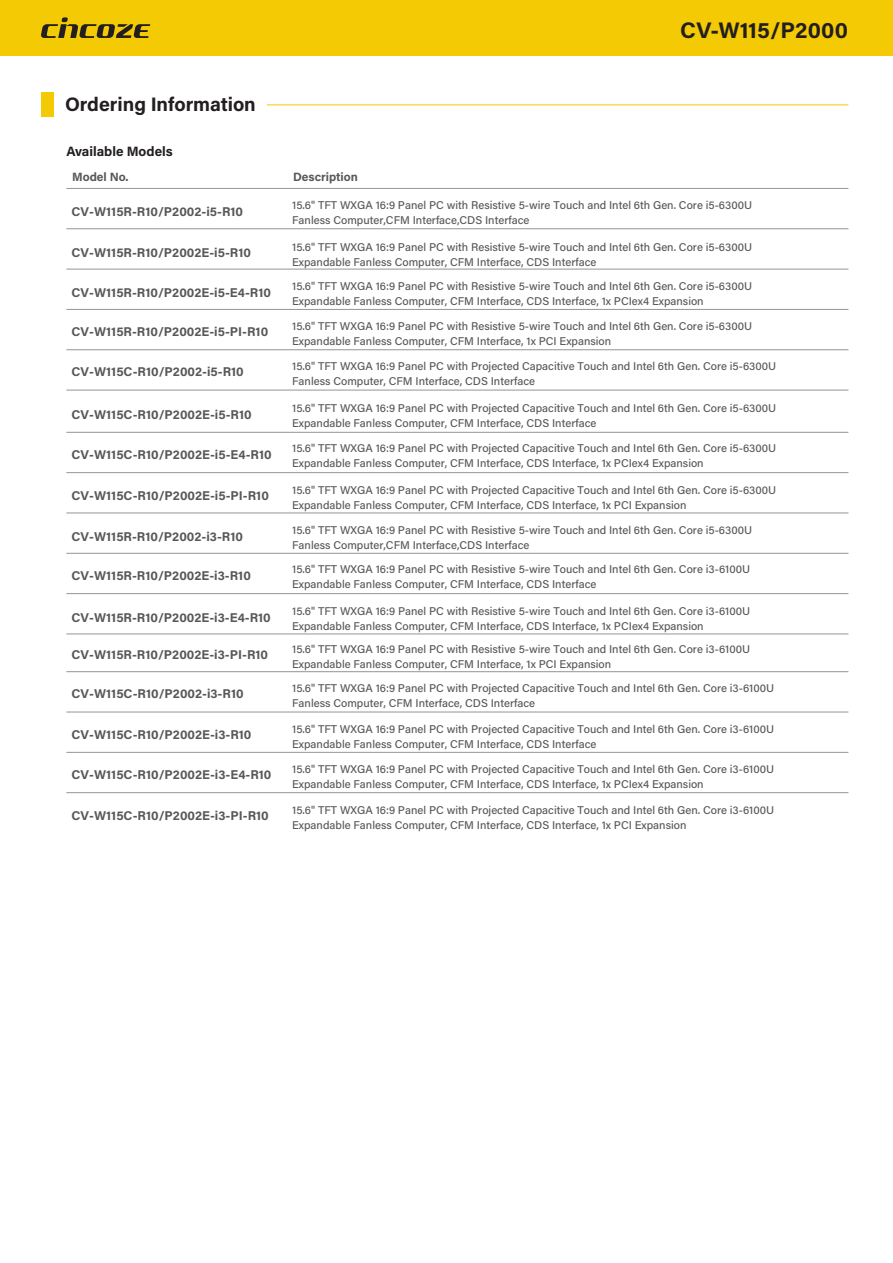
<style>
.page{position:relative;width:893px;height:1263px;background:#fff}
.page>*{position:absolute;margin:0;border:0;box-sizing:border-box;transform-origin:0 0}
.t1{font:700 22.5px "Acumin Pro";letter-spacing:.005em;color:#231f20}
.t2{font:700 19.5px "Acumin Pro";letter-spacing:-.005em;color:#231f20}
.t3{font:700 13.5px "Acumin Pro";color:#231f20}
.t4{font:700 12.75px "Acumin Pro";color:#57585a}
.t5{font:700 12px "Acumin Pro";color:#57585a}
.t6{font:500 11.25px/15px "Acumin Pro";color:#57585a}
</style>
<div class="page">
<hr style="left:267px;top:105px;width:581px;height:1px;background:#f4ca05">
<div style="left:41px;top:93px;width:13px;height:24px;background:#f4ca05"></div>
<hr style="left:66px;top:188px;width:782px;height:1px;background:#939598">
<hr style="left:66px;top:228px;width:782px;height:1px;background:#939598">
<hr style="left:66px;top:269px;width:782px;height:1px;background:#939598">
<hr style="left:66px;top:309px;width:782px;height:1px;background:#939598">
<hr style="left:66px;top:349px;width:782px;height:1px;background:#939598">
<hr style="left:66px;top:390px;width:782px;height:1px;background:#939598">
<div style="left:0;top:0;width:893px;height:55px;background:#f4ca05"></div>
<svg style="left:41px;top:17px;width:109px;height:21px"></svg>
<hr style="left:66px;top:432px;width:782px;height:1px;background:#939598">
<hr style="left:66px;top:472px;width:782px;height:1px;background:#939598">
<hr style="left:66px;top:513px;width:782px;height:1px;background:#939598">
<hr style="left:66px;top:553px;width:782px;height:1px;background:#939598">
<hr style="left:66px;top:593px;width:782px;height:1px;background:#939598">
<hr style="left:66px;top:634px;width:782px;height:1px;background:#939598">
<hr style="left:66px;top:671px;width:782px;height:1px;background:#939598">
<hr style="left:66px;top:712px;width:782px;height:1px;background:#939598">
<hr style="left:66px;top:752px;width:782px;height:1px;background:#939598">
<hr style="left:66px;top:792px;width:782px;height:1px;background:#939598">
<h2 class="t2" style="left:65px;top:90px;width:192px">Ordering Information</h2>
<p class="t3" style="left:66px;top:141px;width:108px">Available Models</p>
<p class="t5" style="left:72px;top:168px;width:58px">Model No.</p>
<p class="t5" style="left:293px;top:168px;width:66px">Description</p>
<h1 class="t1" style="left:680px;top:14px;width:169px">CV-W115/P2000</h1>
<p class="t4" style="left:71px;top:202px;width:173px">CV-W115R-R10/P2002-i5-R10</p>
<p class="t6" style="left:292px;top:197px;width:461px">15.6" TFT WXGA 16:9 Panel PC with Resistive 5-wire Touch and Intel 6th Gen. Core i5-6300U<br>Fanless Computer,CFM Interface,CDS Interface</p>
<p class="t4" style="left:71px;top:244px;width:181px">CV-W115R-R10/P2002E-i5-R10</p>
<p class="t6" style="left:292px;top:239px;width:461px">15.6" TFT WXGA 16:9 Panel PC with Resistive 5-wire Touch and Intel 6th Gen. Core i5-6300U<br>Expandable Fanless Computer, CFM Interface, CDS Interface</p>
<p class="t4" style="left:71px;top:283px;width:201px">CV-W115R-R10/P2002E-i5-E4-R10</p>
<p class="t6" style="left:292px;top:278px;width:461px">15.6" TFT WXGA 16:9 Panel PC with Resistive 5-wire Touch and Intel 6th Gen. Core i5-6300U<br>Expandable Fanless Computer, CFM Interface, CDS Interface, 1x PCIex4 Expansion</p>
<p class="t4" style="left:71px;top:323px;width:198px">CV-W115R-R10/P2002E-i5-PI-R10</p>
<p class="t6" style="left:292px;top:318px;width:461px">15.6" TFT WXGA 16:9 Panel PC with Resistive 5-wire Touch and Intel 6th Gen. Core i5-6300U<br>Expandable Fanless Computer, CFM Interface, 1x PCI Expansion</p>
<p class="t4" style="left:71px;top:363px;width:174px">CV-W115C-R10/P2002-i5-R10</p>
<p class="t6" style="left:292px;top:358px;width:486px">15.6" TFT WXGA 16:9 Panel PC with Projected Capacitive Touch and Intel 6th Gen. Core i5-6300U<br>Fanless Computer, CFM Interface, CDS Interface</p>
<p class="t4" style="left:71px;top:405px;width:182px">CV-W115C-R10/P2002E-i5-R10</p>
<p class="t6" style="left:292px;top:400px;width:486px">15.6" TFT WXGA 16:9 Panel PC with Projected Capacitive Touch and Intel 6th Gen. Core i5-6300U<br>Expandable Fanless Computer, CFM Interface, CDS Interface</p>
<p class="t4" style="left:71px;top:445px;width:202px">CV-W115C-R10/P2002E-i5-E4-R10</p>
<p class="t6" style="left:292px;top:440px;width:486px">15.6" TFT WXGA 16:9 Panel PC with Projected Capacitive Touch and Intel 6th Gen. Core i5-6300U<br>Expandable Fanless Computer, CFM Interface, CDS Interface, 1x PCIex4 Expansion</p>
<p class="t4" style="left:71px;top:487px;width:199px">CV-W115C-R10/P2002E-i5-PI-R10</p>
<p class="t6" style="left:292px;top:482px;width:486px">15.6" TFT WXGA 16:9 Panel PC with Projected Capacitive Touch and Intel 6th Gen. Core i5-6300U<br>Expandable Fanless Computer, CFM Interface, CDS Interface, 1x PCI Expansion</p>
<p class="t4" style="left:71px;top:527px;width:173px">CV-W115R-R10/P2002-i3-R10</p>
<p class="t6" style="left:292px;top:522px;width:461px">15.6" TFT WXGA 16:9 Panel PC with Resistive 5-wire Touch and Intel 6th Gen. Core i5-6300U<br>Fanless Computer,CFM Interface,CDS Interface</p>
<p class="t4" style="left:71px;top:566px;width:181px">CV-W115R-R10/P2002E-i3-R10</p>
<p class="t6" style="left:292px;top:561px;width:459px">15.6" TFT WXGA 16:9 Panel PC with Resistive 5-wire Touch and Intel 6th Gen. Core i3-6100U<br>Expandable Fanless Computer, CFM Interface, CDS Interface</p>
<p class="t4" style="left:71px;top:608px;width:201px">CV-W115R-R10/P2002E-i3-E4-R10</p>
<p class="t6" style="left:292px;top:603px;width:459px">15.6" TFT WXGA 16:9 Panel PC with Resistive 5-wire Touch and Intel 6th Gen. Core i3-6100U<br>Expandable Fanless Computer, CFM Interface, CDS Interface, 1x PCIex4 Expansion</p>
<p class="t4" style="left:71px;top:646px;width:198px">CV-W115R-R10/P2002E-i3-PI-R10</p>
<p class="t6" style="left:292px;top:641px;width:459px">15.6" TFT WXGA 16:9 Panel PC with Resistive 5-wire Touch and Intel 6th Gen. Core i3-6100U<br>Expandable Fanless Computer, CFM Interface, 1x PCI Expansion</p>
<p class="t4" style="left:71px;top:685px;width:174px">CV-W115C-R10/P2002-i3-R10</p>
<p class="t6" style="left:292px;top:680px;width:484px">15.6" TFT WXGA 16:9 Panel PC with Projected Capacitive Touch and Intel 6th Gen. Core i3-6100U<br>Fanless Computer, CFM Interface, CDS Interface</p>
<p class="t4" style="left:71px;top:725px;width:182px">CV-W115C-R10/P2002E-i3-R10</p>
<p class="t6" style="left:292px;top:721px;width:484px">15.6" TFT WXGA 16:9 Panel PC with Projected Capacitive Touch and Intel 6th Gen. Core i3-6100U<br>Expandable Fanless Computer, CFM Interface, CDS Interface</p>
<p class="t4" style="left:71px;top:766px;width:201px">CV-W115C-R10/P2002E-i3-E4-R10</p>
<p class="t6" style="left:292px;top:761px;width:484px">15.6" TFT WXGA 16:9 Panel PC with Projected Capacitive Touch and Intel 6th Gen. Core i3-6100U<br>Expandable Fanless Computer, CFM Interface, CDS Interface, 1x PCIex4 Expansion</p>
<p class="t4" style="left:71px;top:807px;width:199px">CV-W115C-R10/P2002E-i3-PI-R10</p>
<p class="t6" style="left:292px;top:802px;width:484px">15.6" TFT WXGA 16:9 Panel PC with Projected Capacitive Touch and Intel 6th Gen. Core i3-6100U<br>Expandable Fanless Computer, CFM Interface, CDS Interface, 1x PCI Expansion</p>
</div>
